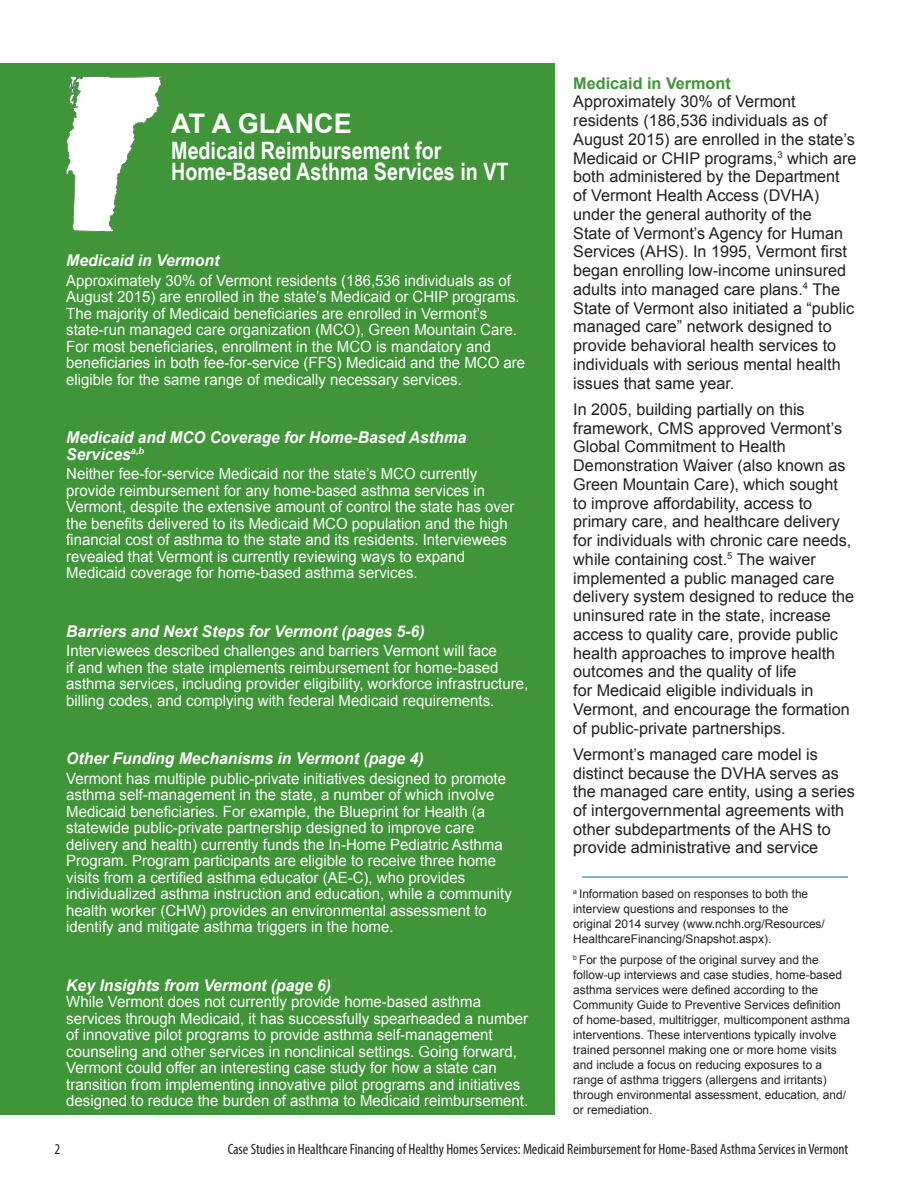
<style>
.page{position:relative;width:918px;height:1188px;background:#fff}
.page>*{position:absolute;margin:0;border:0;box-sizing:border-box;transform-origin:0 0}
.t1{font:700 27px "Arial";color:#fff}
.t2{font:700 24px/21px "Arial Narrow";color:#fff}
.t3{font:16.2px/18.8px "Arial";color:#231f20}
.t4{font:italic 700 16.2px/16.5px "Arial";color:#fff}
.t5{font:700 16.2px "Arial";color:#3f9537}
.t6{font:15.45px/16.5px "Arial";color:#fff}
.t7{font:condensed 15px "Myriad Pro";color:#231f20}
.t8{font:12px/15px "Arial";color:#231f20}
</style>
<div class="page">
<div style="left:0;top:63px;width:554px;height:1051px;background:#3f9537"></div>
<hr style="left:582px;top:877px;width:266px;height:1px;background:#0067aa">
<img style="left:66px;top:77px;width:96px;height:155px">
<h1 class="t1" style="left:171px;top:106px;width:182px">AT A GLANCE</h1>
<h2 class="t2" style="left:171px;top:138px;width:339px">Medicaid Reimbursement for<br>Home-Based Asthma Services in VT</h2>
<p class="t4" style="left:66px;top:253px;width:155px">Medicaid in Vermont</p>
<p class="t6" style="left:66px;top:272px;width:460px">Approximately 30% of Vermont residents (186,536 individuals as of August 2015) are enrolled in the state’s Medicaid or CHIP programs.<br>The majority of Medicaid beneficiaries are enrolled in Vermont’s state-run managed care organization (MCO), Green Mountain Care.<br>For most beneficiaries, enrollment in the MCO is mandatory and beneficiaries in both fee-for-service (FFS) Medicaid and the MCO are eligible for the same range of medically necessary services.</p>
<p class="t4" style="left:66px;top:430px;width:402px">Medicaid and MCO Coverage for Home-Based Asthma<br>Services<sup>a,b</sup></p>
<p class="t6" style="left:66px;top:466px;width:450px">Neither fee-for-service Medicaid nor the state’s MCO currently provide reimbursement for any home-based asthma services in Vermont, despite the extensive amount of control the state has over the benefits delivered to its Medicaid MCO population and the high financial cost of asthma to the state and its residents. Interviewees revealed that Vermont is currently reviewing ways to expand Medicaid coverage for home-based asthma services.</p>
<p class="t4" style="left:66px;top:623px;width:360px">Barriers and Next Steps for Vermont (pages 5-6)</p>
<p class="t6" style="left:66px;top:643px;width:463px">Interviewees described challenges and barriers Vermont will face<br>if and when the state implements reimbursement for home-based asthma services, including provider eligibility, workforce infrastructure, billing codes, and complying with federal Medicaid requirements.</p>
<p class="t4" style="left:66px;top:751px;width:359px">Other Funding Mechanisms in Vermont (page 4)</p>
<p class="t6" style="left:66px;top:770px;width:447px">Vermont has multiple public-private initiatives designed to promote asthma self-management in the state, a number of which involve Medicaid beneficiaries. For example, the Blueprint for Health (a statewide public-private partnership designed to improve care delivery and health) currently funds the In-Home Pediatric Asthma Program. Program participants are eligible to receive three home visits from a certified asthma educator (AE-C), who provides individualized asthma instruction and education, while a community health worker (CHW) provides an environmental assessment to identify and mitigate asthma triggers in the home.</p>
<p class="t4" style="left:66px;top:977px;width:266px">Key Insights from Vermont (page 6)</p>
<p class="t6" style="left:66px;top:994px;width:463px">While Vermont does not currently provide home-based asthma services through Medicaid, it has successfully spearheaded a number of innovative pilot programs to provide asthma self-management counseling and other services in nonclinical settings. Going forward, Vermont could offer an interesting case study for how a state can transition from implementing innovative pilot programs and initiatives designed to reduce the burden of asthma to Medicaid reimbursement.</p>
<p class="t5" style="left:573px;top:72px;width:159px">Medicaid in Vermont</p>
<p class="t3" style="left:573px;top:92px;width:285px">Approximately 30% of Vermont residents (186,536 individuals as of August 2015) are enrolled in the state’s Medicaid or CHIP programs,<sup>3</sup> which are both administered by the Department of Vermont Health Access (DVHA) under the general authority of the<br>State of Vermont’s Agency for Human Services (AHS). In 1995, Vermont first began enrolling low-income uninsured adults into managed care plans.<sup>4</sup> The State of Vermont also initiated a “public managed care” network designed to provide behavioral health services to individuals with serious mental health issues that same year.</p>
<p class="t3" style="left:573px;top:400px;width:282px">In 2005, building partially on this framework, CMS approved Vermont’s Global Commitment to Health Demonstration Waiver (also known as Green Mountain Care), which sought to improve affordability, access to primary care, and healthcare delivery for individuals with chronic care needs, while containing cost.<sup>5</sup> The waiver implemented a public managed care delivery system designed to reduce the uninsured rate in the state, increase access to quality care, provide public health approaches to improve health outcomes and the quality of life<br>for Medicaid eligible individuals in Vermont, and encourage the formation of public-private partnerships.</p>
<p class="t3" style="left:573px;top:745px;width:283px">Vermont’s managed care model is distinct because the DVHA serves as the managed care entity, using a series of intergovernmental agreements with other subdepartments of the AHS to provide administrative and service</p>
<p class="t8" style="left:573px;top:886px;width:253px"><sup>a</sup> Information based on responses to both the interview questions and responses to the original 2014 survey (www.nchh.org/Resources/ HealthcareFinancing/Snapshot.aspx).</p>
<p class="t8" style="left:573px;top:952px;width:278px"><sup>b</sup> For the purpose of the original survey and the follow-up interviews and case studies, home-based asthma services were defined according to the Community Guide to Preventive Services definition of home-based, multitrigger, multicomponent asthma interventions. These interventions typically involve trained personnel making one or more home visits and include a focus on reducing exposures to a range of asthma triggers (allergens and irritants) through environmental assessment, education, and/ or remediation.</p>
<p class="t7" style="left:55px;top:1140px;width:7px">2</p>
<p class="t7" style="left:228px;top:1140px;width:622px">Case Studies in Healthcare Financing of Healthy Homes Services: Medicaid Reimbursement for Home-Based Asthma Services in Vermont</p>
</div>
